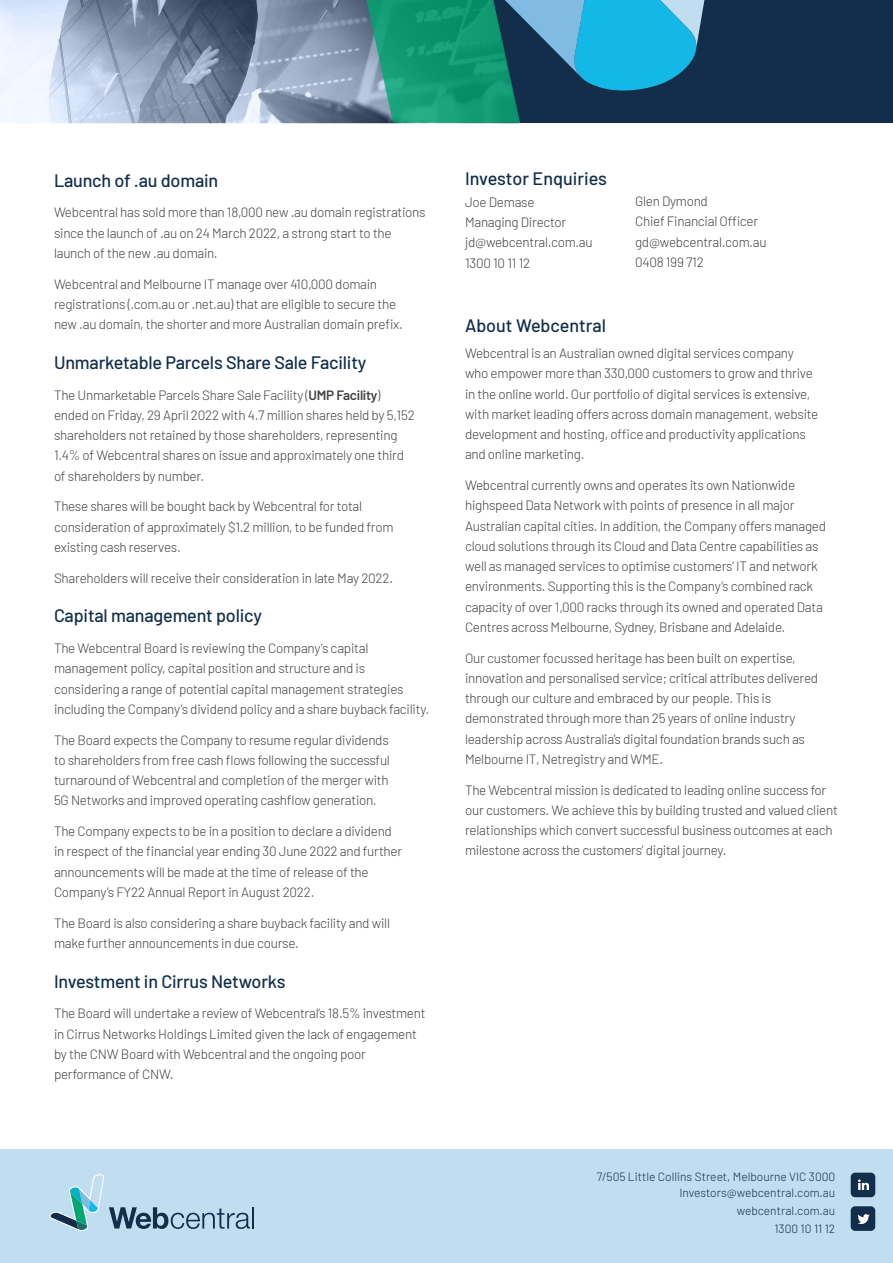
<style>
.page{position:relative;width:893px;height:1263px;background:#fff}
.page>*{position:absolute;margin:0;border:0;box-sizing:border-box;transform-origin:0 0}
.t1{font:500 18px "Barlow";letter-spacing:-.01em;color:#122e4a}
.t2{font:300 13.5px/20.2px "Barlow";letter-spacing:-.02em;color:#414042}
.t3{font:300 12px "Barlow";color:#112d4b}
.s1{font-weight:600}
</style>
<div class="page">
<div style="left:0;top:1150px;width:893px;height:113px;background:#c0deef"></div>
<div style="left:851px;top:1173px;width:24px;height:24px;background:#122e4a;border-radius:4px"></div>
<svg style="left:858px;top:1179px;width:11px;height:11px"></svg>
<div style="left:851px;top:1206px;width:24px;height:25px;background:#122e4a;border-radius:4px"></div>
<svg style="left:858px;top:1214px;width:12px;height:10px"></svg>
<hr style="left:252px;top:1207px;width:2px;height:21px;background:#112d4b">
<svg style="left:49px;top:1174px;width:201px;height:57px"></svg>
<div style="left:335px;top:0;width:558px;height:123px;background:#122e4a"></div>
<img style="left:0;top:0;width:327px;height:123px">
<svg style="left:327px;top:0;width:378px;height:123px"></svg>
<p class="t1" style="left:54px;top:167px;width:166px">Launch of .au domain</p>
<p class="t2" style="left:54px;top:201px;width:373px">Webcentral has sold more than 18,000 new .au domain registrations since the launch of .au on 24 March 2022, a strong start to the launch of the new .au domain.</p>
<p class="t2" style="left:54px;top:273px;width:350px">Webcentral and Melbourne IT manage over 410,000 domain registrations (.com.au or .net.au) that are eligible to secure the new .au domain, the shorter and more Australian domain prefix.</p>
<p class="t1" style="left:54px;top:349px;width:314px">Unmarketable Parcels Share Sale Facility</p>
<p class="t2" style="left:54px;top:384px;width:362px">The Unmarketable Parcels Share Sale Facility (<span class="s1">UMP Facility</span>) ended on Friday, 29 April 2022 with 4.7 million shares held by 5,152 shareholders not retained by those shareholders, representing 1.4% of Webcentral shares on issue and approximately one third of shareholders by number.</p>
<p class="t2" style="left:54px;top:495px;width:341px">These shares will be bought back by Webcentral for total consideration of approximately $1.2 million, to be funded from existing cash reserves.</p>
<p class="t2" style="left:54px;top:567px;width:341px">Shareholders will receive their consideration in late May 2022.</p>
<p class="t1" style="left:54px;top:603px;width:209px">Capital management policy</p>
<p class="t2" style="left:54px;top:637px;width:377px">The Webcentral Board is reviewing the Company’s capital management policy, capital position and structure and is considering a range of potential capital management strategies including the Company’s dividend policy and a share buyback facility.</p>
<p class="t2" style="left:54px;top:729px;width:338px;text-align:justify">The Board expects the Company to resume regular dividends to shareholders from free cash flows following the successful turnaround of Webcentral and completion of the merger with 5G Networks and improved operating cashflow generation.</p>
<p class="t2" style="left:54px;top:820px;width:350px">The Company expects to be in a position to declare a dividend in respect of the financial year ending 30 June 2022 and further announcements will be made at the time of release of the Company’s FY22 Annual Report in August 2022.</p>
<p class="t2" style="left:54px;top:912px;width:338px">The Board is also considering a share buyback facility and will make further announcements in due course.</p>
<p class="t1" style="left:54px;top:968px;width:233px">Investment in Cirrus Networks</p>
<p class="t2" style="left:54px;top:1002px;width:373px">The Board will undertake a review of Webcentral’s 18.5% investment in Cirrus Networks Holdings Limited given the lack of engagement by the CNW Board with Webcentral and the ongoing poor performance of CNW.</p>
<p class="t1" style="left:465px;top:165px;width:143px">Investor Enquiries</p>
<p class="t2" style="left:465px;top:191px;width:71px">Joe Demase</p>
<p class="t2" style="left:465px;top:211px;width:103px">Managing Director</p>
<p class="t2" style="left:465px;top:231px;width:129px">jd@webcentral.com.au<br>1300 10 11 12</p>
<p class="t2" style="left:635px;top:190px;width:133px">Glen Dymond<br>Chief Financial Officer gd@webcentral.com.au<br>0408 199 712</p>
<p class="t1" style="left:465px;top:312px;width:143px">About Webcentral</p>
<p class="t2" style="left:465px;top:342px;width:355px">Webcentral is an Australian owned digital services company who empower more than 330,000 customers to grow and thrive in the online world. Our portfolio of digital services is extensive, with market leading offers across domain management, website development and hosting, office and productivity applications and online marketing.</p>
<p class="t2" style="left:465px;top:474px;width:363px">Webcentral currently owns and operates its own Nationwide highspeed Data Network with points of presence in all major Australian capital cities. In addition, the Company offers managed cloud solutions through its Cloud and Data Centre capabilities as well as managed services to optimise customers’ IT and network environments. Supporting this is the Company’s combined rack capacity of over 1,000 racks through its owned and operated Data Centres across Melbourne, Sydney, Brisbane and Adelaide.</p>
<p class="t2" style="left:465px;top:647px;width:355px">Our customer focussed heritage has been built on expertise, innovation and personalised service; critical attributes delivered through our culture and embraced by our people. This is demonstrated through more than 25 years of online industry leadership across Australia’s digital foundation brands such as Melbourne IT, Netregistry and WME.</p>
<p class="t2" style="left:465px;top:779px;width:374px">The Webcentral mission is dedicated to leading online success for our customers. We achieve this by building trusted and valued client relationships which convert successful business outcomes at each milestone across the customers’ digital journey.</p>
<p class="t3" style="left:597px;top:1168px;width:240px">7/505 Little Collins Street, Melbourne VIC 3000</p>
<p class="t3" style="left:679px;top:1184px;width:157px">Investors@webcentral.com.au</p>
<p class="t3" style="left:737px;top:1202px;width:100px">webcentral.com.au</p>
<p class="t3" style="left:774px;top:1220px;width:62px">1300 10 11 12</p>
</div>
